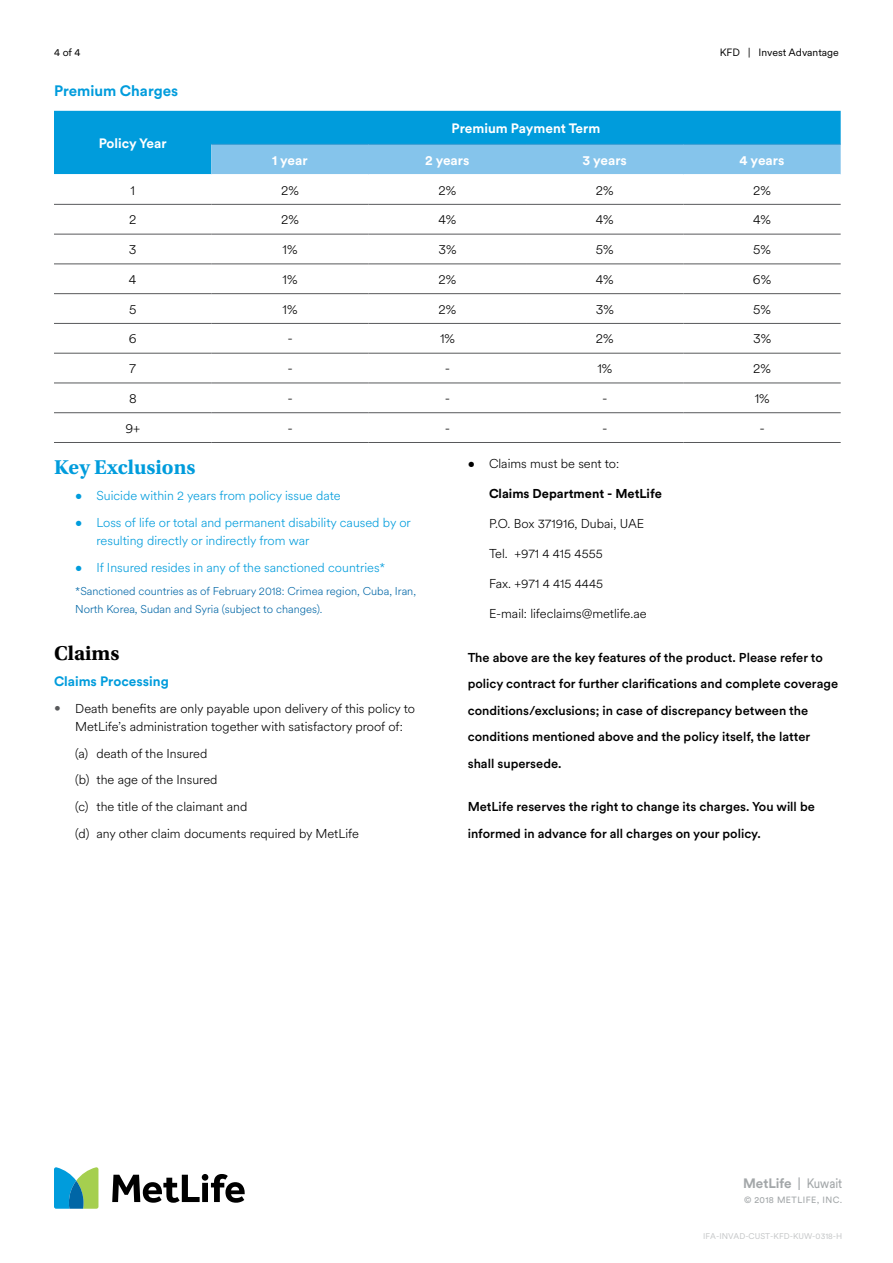
<style>
.page{position:relative;width:893px;height:1263px;background:#fff}
.page>*{position:absolute;margin:0;border:0;box-sizing:border-box;transform-origin:0 0}
.t1{font:700 21px "Utopia Std";color:#009cdc}
.t2{font:700 21px "Utopia Std";color:#000}
.t3{font:700 15px "Met Life Circular";color:#009cdc}
.t4{font:300 13.5px "Met Life Circular";color:#000}
.t5{font:700 13.5px "Met Life Circular";color:#fff}
.t6{font:700 13.5px "Met Life Circular";color:#009cdc}
.t7{font:700 13.5px "Circular Pro";color:#a3a7a9}
.t8{font:300 12.75px/26.7px "Met Life Circular";color:#000}
.t9{font:500 12.75px/26.5px "Met Life Circular";color:#000}
.t10{font:300 12.75px/18.1px "Met Life Circular";color:#009cdc}
.t11{font:700 12.75px "Met Life Circular";color:#000}
.t12{font:300 11.25px/18.1px "Met Life Circular";color:#0066a6}
.t13{font:10.5px "Met Life Circular";color:#000}
.t14{font:9px "Circular Pro";letter-spacing:.05em;color:#a3a7a9}
.t15{font:8.25px "Met Life Circular";color:#c3c5c6}
.s1{font-family:"Frutiger";font-size:13.5px;color:#58595b}
.s2{font-weight:400}
</style>
<div class="page">
<svg style="left:54px;top:1167px;width:44px;height:42px;background:#5ab1a6"></svg>
<svg style="left:112px;top:1174px;width:133px;height:29px"></svg>
<div style="left:54px;top:111px;width:787px;height:63px;background:#009cdc"></div>
<div style="left:211px;top:145px;width:630px;height:29px;background:#85c4eb"></div>
<hr style="left:211px;top:144px;width:158px;height:1px;background:#3397cf">
<hr style="left:369px;top:144px;width:157px;height:1px;background:#3397cf">
<hr style="left:526px;top:144px;width:157px;height:1px;background:#3397cf">
<hr style="left:683px;top:144px;width:158px;height:1px;background:#3397cf">
<hr style="left:54px;top:204px;width:157px;height:1px;background:#58595b">
<hr style="left:211px;top:204px;width:158px;height:1px;background:#58595b">
<hr style="left:369px;top:204px;width:157px;height:1px;background:#58595b">
<hr style="left:526px;top:204px;width:157px;height:1px;background:#58595b">
<hr style="left:683px;top:204px;width:158px;height:1px;background:#58595b">
<hr style="left:54px;top:234px;width:157px;height:1px;background:#58595b">
<hr style="left:211px;top:234px;width:158px;height:1px;background:#58595b">
<hr style="left:369px;top:234px;width:157px;height:1px;background:#58595b">
<hr style="left:526px;top:234px;width:157px;height:1px;background:#58595b">
<hr style="left:683px;top:234px;width:158px;height:1px;background:#58595b">
<hr style="left:54px;top:264px;width:157px;height:1px;background:#58595b">
<hr style="left:211px;top:264px;width:158px;height:1px;background:#58595b">
<hr style="left:369px;top:264px;width:157px;height:1px;background:#58595b">
<hr style="left:526px;top:264px;width:157px;height:1px;background:#58595b">
<hr style="left:683px;top:264px;width:158px;height:1px;background:#58595b">
<hr style="left:54px;top:293px;width:157px;height:1px;background:#58595b">
<hr style="left:211px;top:293px;width:158px;height:1px;background:#58595b">
<hr style="left:369px;top:293px;width:157px;height:1px;background:#58595b">
<hr style="left:526px;top:293px;width:157px;height:1px;background:#58595b">
<hr style="left:683px;top:293px;width:158px;height:1px;background:#58595b">
<hr style="left:54px;top:323px;width:157px;height:1px;background:#58595b">
<hr style="left:211px;top:323px;width:158px;height:1px;background:#58595b">
<hr style="left:369px;top:323px;width:157px;height:1px;background:#58595b">
<hr style="left:526px;top:323px;width:157px;height:1px;background:#58595b">
<hr style="left:683px;top:323px;width:158px;height:1px;background:#58595b">
<hr style="left:54px;top:353px;width:157px;height:1px;background:#58595b">
<hr style="left:211px;top:353px;width:158px;height:1px;background:#58595b">
<hr style="left:369px;top:353px;width:157px;height:1px;background:#58595b">
<hr style="left:526px;top:353px;width:157px;height:1px;background:#58595b">
<hr style="left:683px;top:353px;width:158px;height:1px;background:#58595b">
<hr style="left:54px;top:383px;width:157px;height:1px;background:#58595b">
<hr style="left:211px;top:383px;width:158px;height:1px;background:#58595b">
<hr style="left:369px;top:383px;width:157px;height:1px;background:#58595b">
<hr style="left:526px;top:383px;width:157px;height:1px;background:#58595b">
<hr style="left:683px;top:383px;width:158px;height:1px;background:#58595b">
<hr style="left:54px;top:412px;width:157px;height:1px;background:#58595b">
<hr style="left:211px;top:412px;width:158px;height:1px;background:#58595b">
<hr style="left:369px;top:412px;width:157px;height:1px;background:#58595b">
<hr style="left:526px;top:412px;width:157px;height:1px;background:#58595b">
<hr style="left:683px;top:412px;width:158px;height:1px;background:#58595b">
<hr style="left:54px;top:442px;width:157px;height:1px;background:#58595b">
<hr style="left:211px;top:442px;width:158px;height:1px;background:#58595b">
<hr style="left:369px;top:442px;width:157px;height:1px;background:#58595b">
<hr style="left:526px;top:442px;width:157px;height:1px;background:#58595b">
<hr style="left:683px;top:442px;width:158px;height:1px;background:#58595b">
<p class="t13" style="left:54px;top:45px;width:28px">4 of 4</p>
<p class="t13" style="left:720px;top:45px;width:121px">KFD | Invest Advantage</p>
<p class="t3" style="left:54px;top:81px;width:126px">Premium Charges</p>
<p class="t5" style="left:99px;top:134px;width:69px">Policy Year</p>
<p class="t5" style="left:452px;top:119px;width:150px">Premium Payment Term</p>
<p class="t5" style="left:272px;top:151px;width:37px">1 year</p>
<p class="t5" style="left:425px;top:151px;width:46px">2 years</p>
<p class="t5" style="left:582px;top:151px;width:46px">3 years</p>
<p class="t5" style="left:740px;top:151px;width:46px">4 years</p>
<p class="t4" style="left:130px;top:181px;width:6px">1</p>
<p class="t4" style="left:281px;top:181px;width:19px">2%</p>
<p class="t4" style="left:438px;top:181px;width:19px">2%</p>
<p class="t4" style="left:596px;top:181px;width:19px">2%</p>
<p class="t4" style="left:753px;top:181px;width:19px">2%</p>
<p class="t4" style="left:129px;top:211px;width:9px">2</p>
<p class="t4" style="left:281px;top:211px;width:19px">2%</p>
<p class="t4" style="left:438px;top:211px;width:20px">4%</p>
<p class="t4" style="left:596px;top:211px;width:20px">4%</p>
<p class="t4" style="left:753px;top:211px;width:20px">4%</p>
<p class="t4" style="left:129px;top:240px;width:9px">3</p>
<p class="t4" style="left:283px;top:240px;width:16px">1%</p>
<p class="t4" style="left:438px;top:240px;width:20px">3%</p>
<p class="t4" style="left:596px;top:240px;width:19px">5%</p>
<p class="t4" style="left:753px;top:240px;width:19px">5%</p>
<p class="t4" style="left:129px;top:270px;width:9px">4</p>
<p class="t4" style="left:283px;top:270px;width:16px">1%</p>
<p class="t4" style="left:439px;top:270px;width:19px">2%</p>
<p class="t4" style="left:596px;top:270px;width:20px">4%</p>
<p class="t4" style="left:753px;top:270px;width:20px">6%</p>
<p class="t4" style="left:129px;top:300px;width:9px">5</p>
<p class="t4" style="left:283px;top:300px;width:16px">1%</p>
<p class="t4" style="left:439px;top:300px;width:19px">2%</p>
<p class="t4" style="left:596px;top:300px;width:20px">3%</p>
<p class="t4" style="left:753px;top:300px;width:19px">5%</p>
<p class="t4" style="left:129px;top:330px;width:9px">6</p>
<p class="t4" style="left:287px;top:330px;width:7px">-</p>
<p class="t4" style="left:440px;top:330px;width:16px">1%</p>
<p class="t4" style="left:596px;top:330px;width:19px">2%</p>
<p class="t4" style="left:753px;top:330px;width:20px">3%</p>
<p class="t4" style="left:129px;top:359px;width:8px">7</p>
<p class="t4" style="left:287px;top:359px;width:7px">-</p>
<p class="t4" style="left:445px;top:359px;width:7px">-</p>
<p class="t4" style="left:597px;top:359px;width:16px">1%</p>
<p class="t4" style="left:753px;top:359px;width:19px">2%</p>
<p class="t4" style="left:129px;top:389px;width:9px">8</p>
<p class="t4" style="left:287px;top:389px;width:7px">-</p>
<p class="t4" style="left:445px;top:389px;width:7px">-</p>
<p class="t4" style="left:602px;top:389px;width:7px">-</p>
<p class="t4" style="left:755px;top:389px;width:16px">1%</p>
<p class="t4" style="left:125px;top:419px;width:16px">9+</p>
<p class="t4" style="left:287px;top:419px;width:7px">-</p>
<p class="t4" style="left:445px;top:419px;width:7px">-</p>
<p class="t4" style="left:602px;top:419px;width:7px">-</p>
<p class="t4" style="left:759px;top:419px;width:7px">-</p>
<h1 class="t1" style="left:54px;top:455px;width:143px">Key Exclusions</h1>
<p class="t10" style="left:75px;top:486px;width:267px">• Suicide within 2 years from policy issue date</p>
<p class="t10" style="left:97px;top:513px;width:316px;text-indent:-21px">• Loss of life or total and permanent disability caused by or resulting directly or indirectly from war</p>
<p class="t10" style="left:75px;top:558px;width:311px">• If Insured resides in any of the sanctioned countries*</p>
<p class="t12" style="left:75px;top:581px;width:342px">*Sanctioned countries as of February 2018: Crimea region, Cuba, Iran,<br>North Korea, Sudan and Syria (subject to changes).</p>
<h1 class="t2" style="left:54px;top:641px;width:67px">Claims</h1>
<p class="t6" style="left:54px;top:672px;width:116px">Claims Processing</p>
<p class="t8" style="left:75px;top:698px;width:341px;line-height:18.1px;text-indent:-21px"><span class="s1">•</span> Death benefits are only payable upon delivery of this policy to<br>MetLife’s administration together with satisfactory proof of:</p>
<p class="t8" style="left:75px;top:739px;width:285px">(a) death of the Insured<br>(b) the age of the Insured<br>(c) the title of the claimant and<br>(d) any other claim documents required by MetLife</p>
<p class="t8" style="left:468px;top:450px;width:153px">• Claims must be sent to:</p>
<p class="t11" style="left:489px;top:485px;width:174px">Claims Department - MetLife</p>
<p class="t8" style="left:489px;top:510px;width:157px">P.O. Box 371916, Dubai, UAE</p>
<p class="t8" style="left:489px;top:540px;width:115px">Tel. +971 4 415 4555</p>
<p class="t8" style="left:489px;top:570px;width:116px">Fax. +971 4 415 4445</p>
<p class="t8" style="left:489px;top:600px;width:159px">E-mail: lifeclaims@metlife.ae</p>
<p class="t9" style="left:468px;top:643px;width:372px">The above are the key features of the product. Please refer to policy contract for further clarifications and complete coverage conditions/exclusions; in case of discrepancy between the conditions mentioned above and the policy itself, the latter shall supersede.</p>
<p class="t9" style="left:468px;top:793px;width:349px">MetLife reserves the right to change its charges. You will be informed in advance for all charges on your policy.</p>
<p class="t7" style="left:743px;top:1173px;width:101px">MetLife <span class="s2">| Kuwait</span></p>
<p class="t14" style="left:744px;top:1193px;width:100px">© 2018 METLIFE, INC.</p>
<p class="t15" style="left:703px;top:1230px;width:141px">IFA-INVAD-CUST-KFD-KUW-0318-H</p>
</div>
